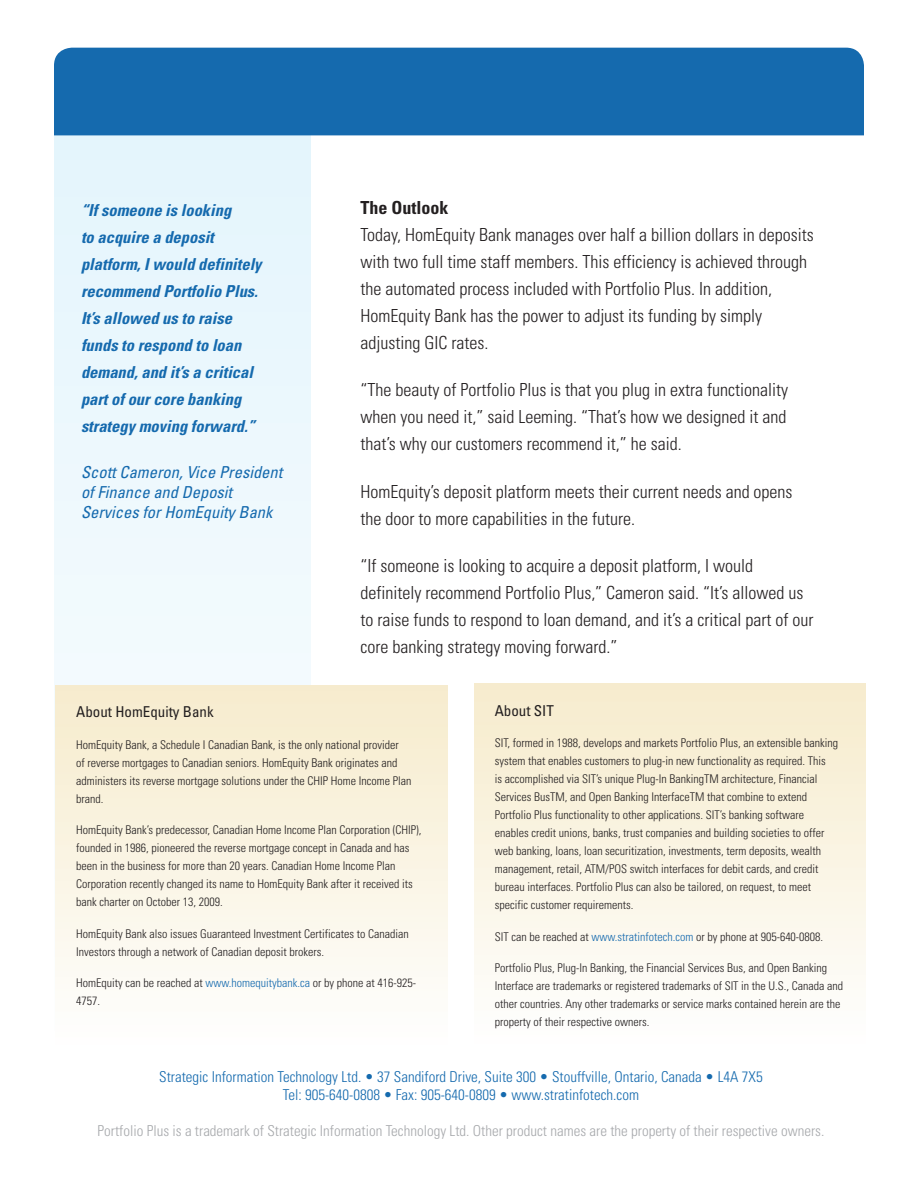
<style>
.page{position:relative;width:918px;height:1188px;background:#fff}
.page>*{position:absolute;margin:0;border:0;box-sizing:border-box;transform-origin:0 0}
.t1{font:300 condensed 18px/27px "Univers";color:#231f20}
.t2{font:700 condensed 18px "Univers";color:#231f20}
.t3{font:italic 700 condensed 16.5px/27px "Univers";color:#156aae}
.t4{font:italic condensed 16.5px/19.8px "Univers";color:#156aae}
.t5{font:300 condensed 15px "Univers";color:#156aae}
.t6{font:300 condensed 15px "Univers";color:#a7a9ac}
.t7{font:condensed 15px "Univers";color:#231f20}
.t8{font:300 condensed 12px/18px "Univers";color:#231f20}
.s1{color:#156aae}
</style>
<div class="page">
<div style="left:54px;top:108px;width:256px;height:945px;background:#ebf8fd"></div>
<div style="left:54px;top:48px;width:810px;height:87px;background:#156aae"></div>
<div style="left:56px;top:685px;width:391px;height:364px;background:linear-gradient(to bottom,#f6ebcc,#fefefe)"></div>
<div style="left:474px;top:684px;width:392px;height:363px;background:linear-gradient(to bottom,#f6ebcc,#fefefe)"></div>
<p class="t3" style="left:81px;top:196px;width:182px">“If someone is looking<br>to acquire a deposit platform, I would definitely recommend Portfolio Plus.<br>It’s allowed us to raise funds to respond to loan demand, and it’s a critical part of our core banking strategy moving forward.”</p>
<p class="t4" style="left:81px;top:462px;width:203px">Scott Cameron, Vice President of Finance and Deposit<br>Services for HomEquity Bank</p>
<p class="t2" style="left:360px;top:197px;width:90px">The Outlook</p>
<p class="t1" style="left:360px;top:221px;width:455px">Today, HomEquity Bank manages over half a billion dollars in deposits with two full time staff members. This efficiency is achieved through the automated process included with Portfolio Plus. In addition, HomEquity Bank has the power to adjust its funding by simply adjusting GIC rates.</p>
<p class="t1" style="left:360px;top:377px;width:429px;text-align:justify">“The beauty of Portfolio Plus is that you plug in extra functionality when you need it,” said Leeming. “That’s how we designed it and that’s why our customers recommend it,” he said.</p>
<p class="t1" style="left:360px;top:478px;width:434px">HomEquity’s deposit platform meets their current needs and opens the door to more capabilities in the future.</p>
<p class="t1" style="left:360px;top:552px;width:455px">“If someone is looking to acquire a deposit platform, I would definitely recommend Portfolio Plus,” Cameron said. “It’s allowed us to raise funds to respond to loan demand, and it’s a critical part of our core banking strategy moving forward.”</p>
<p class="t7" style="left:76px;top:702px;width:139px">About HomEquity Bank</p>
<p class="t8" style="left:76px;top:736px;width:337px">HomEquity Bank, a Schedule I Canadian Bank, is the only national provider<br>of reverse mortgages to Canadian seniors. HomEquity Bank originates and administers its reverse mortgage solutions under the CHIP Home Income Plan brand.</p>
<p class="t8" style="left:76px;top:821px;width:347px">HomEquity Bank’s predecessor, Canadian Home Income Plan Corporation (CHIP), founded in 1986, pioneered the reverse mortgage concept in Canada and has been in the business for more than 20 years. Canadian Home Income Plan Corporation recently changed its name to HomEquity Bank after it received its bank charter on October 13, 2009.</p>
<p class="t8" style="left:76px;top:925px;width:334px">HomEquity Bank also issues Guaranteed Investment Certificates to Canadian<br>Investors through a network of Canadian deposit brokers.</p>
<p class="t8" style="left:76px;top:974px;width:341px">HomEquity can be reached at <span class="s1">www.homequitybank.ca</span> or by phone at 416-925-<br>4757.</p>
<p class="t7" style="left:495px;top:701px;width:61px">About SIT</p>
<p class="t8" style="left:495px;top:734px;width:345px">SIT, formed in 1988, develops and markets Portfolio Plus, an extensible banking system that enables customers to plug-in new functionality as required. This<br>is accomplished via SIT’s unique Plug-In BankingTM architecture, Financial Services BusTM, and Open Banking InterfaceTM that combine to extend Portfolio Plus functionality to other applications. SIT’s banking software enables credit unions, banks, trust companies and building societies to offer web banking, loans, loan securitization, investments, term deposits, wealth management, retail, ATM/POS switch interfaces for debit cards, and credit bureau interfaces. Portfolio Plus can also be tailored, on request, to meet specific customer requirements.</p>
<p class="t8" style="left:495px;top:928px;width:330px">SIT can be reached at <span class="s1">www.stratinfotech.com</span> or by phone at 905-640-0808.</p>
<p class="t8" style="left:495px;top:959px;width:350px">Portfolio Plus, Plug-In Banking, the Financial Services Bus, and Open Banking Interface are trademarks or registered trademarks of SIT in the U.S., Canada and other countries. Any other trademarks or service marks contained herein are the property of their respective owners.</p>
<p class="t5" style="left:159px;top:1067px;width:605px">Strategic Information Technology Ltd. • 37 Sandiford Drive, Suite 300 • Stouffville, Ontario, Canada • L4A 7X5</p>
<p class="t5" style="left:283px;top:1085px;width:358px">Tel: 905-640-0808 • Fax: 905-640-0809 • www.stratinfotech.com</p>
<p class="t6" style="left:98px;top:1121px;width:728px">Portfolio Plus is a trademark of Strategic Information Technology Ltd. Other product names are the property of their respective owners.</p>
</div>
